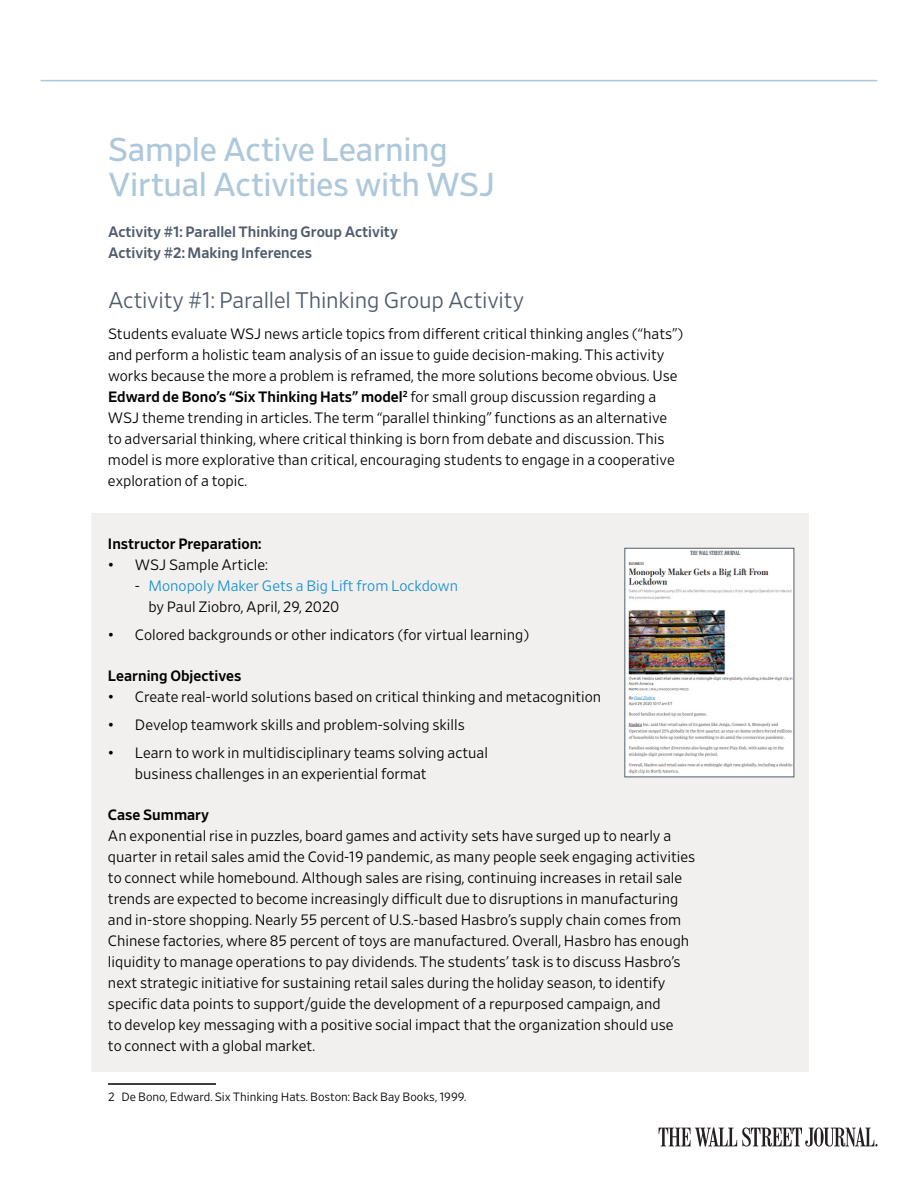
<style>
.page{position:relative;width:918px;height:1188px;background:#fff}
.page>*{position:absolute;margin:0;border:0;box-sizing:border-box;transform-origin:0 0}
.t1{font:33px/34.5px "Retina";letter-spacing:-.01em;color:#adc7db}
.t2{font:300 22.5px "Retina";letter-spacing:-.01em;color:#505c6d}
.t3{font:300 15px/21px "Retina";color:#000}
.t4{font:500 15px/21px "Retina";color:#505c6d}
.t5{font:300 15px/21px "Retina";color:#1a91cf}
.t6{font:500 15px "Retina";color:#000}
.t7{font:300 12px "Retina";color:#000}
.s1{font-weight:500}
.s2{color:#000}
</style>
<div class="page">
<div style="left:92px;top:513px;width:717px;height:558px;background:#f1f0ee"></div>
<svg style="left:659px;top:1127px;width:219px;height:20px"></svg>
<hr style="left:40px;top:80px;width:838px;height:1px;background:#adc7db">
<hr style="left:108px;top:1083px;width:108px;height:2px;background:#000">
<img style="left:627px;top:550px;width:165px;height:225px">
<h1 class="t1" style="left:108px;top:132px;width:388px">Sample Active Learning<br>Virtual Activities with WSJ</h1>
<p class="t4" style="left:108px;top:221px;width:291px">Activity #1: Parallel Thinking Group Activity<br>Activity #2: Making Inferences</p>
<h2 class="t2" style="left:108px;top:286px;width:418px">Activity #1: Parallel Thinking Group Activity</h2>
<p class="t3" style="left:108px;top:323px;width:577px">Students evaluate WSJ news article topics from different critical thinking angles (“hats”) and perform a holistic team analysis of an issue to guide decision-making. This activity works because the more a problem is reframed, the more solutions become obvious. Use <span class="s1">Edward de Bono’s “Six Thinking Hats” model</span><sup>2</sup> for small group discussion regarding a WSJ theme trending in articles. The term “parallel thinking” functions as an alternative to adversarial thinking, where critical thinking is born from debate and discussion. This model is more explorative than critical, encouraging students to engage in a cooperative exploration of a topic.</p>
<p class="t6" style="left:108px;top:534px;width:155px">Instructor Preparation:</p>
<p class="t3" style="left:108px;top:554px;width:162px">• WSJ Sample Article:</p>
<p class="t5" style="left:148px;top:575px;width:311px;text-indent:-14px"><span class="s2">-</span> Monopoly Maker Gets a Big Lift from Lockdown <span class="s2">by Paul Ziobro, April, 29, 2020</span></p>
<p class="t3" style="left:108px;top:624px;width:423px">• Colored backgrounds or other indicators (for virtual learning)</p>
<p class="t6" style="left:108px;top:666px;width:135px">Learning Objectives</p>
<p class="t3" style="left:108px;top:686px;width:495px">• Create real-world solutions based on critical thinking and metacognition</p>
<p class="t3" style="left:108px;top:714px;width:358px">• Develop teamwork skills and problem-solving skills</p>
<p class="t3" style="left:135px;top:742px;width:355px;text-indent:-27px">• Learn to work in multidisciplinary teams solving actual business challenges in an experiential format</p>
<p class="t6" style="left:108px;top:805px;width:103px">Case Summary</p>
<p class="t3" style="left:108px;top:825px;width:589px">An exponential rise in puzzles, board games and activity sets have surged up to nearly a quarter in retail sales amid the Covid-19 pandemic, as many people seek engaging activities to connect while homebound. Although sales are rising, continuing increases in retail sale trends are expected to become increasingly difficult due to disruptions in manufacturing and in-store shopping. Nearly 55 percent of U.S.-based Hasbro’s supply chain comes from Chinese factories, where 85 percent of toys are manufactured. Overall, Hasbro has enough liquidity to manage operations to pay dividends. The students’ task is to discuss Hasbro’s next strategic initiative for sustaining retail sales during the holiday season, to identify specific data points to support/guide the development of a repurposed campaign, and<br>to develop key messaging with a positive social impact that the organization should use<br>to connect with a global market.</p>
<p class="t7" style="left:108px;top:1089px;width:360px">2 De Bono, Edward. Six Thinking Hats. Boston: Back Bay Books, 1999.</p>
</div>
